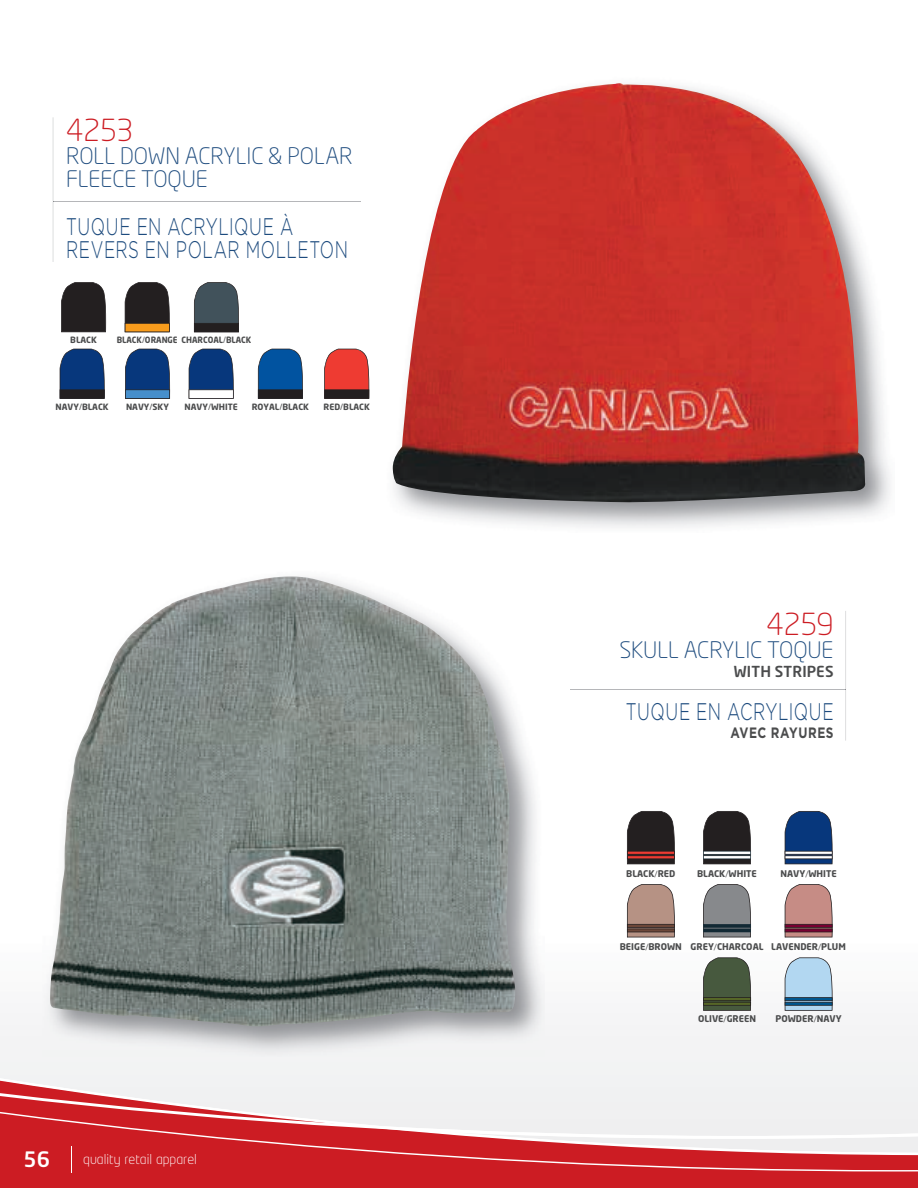
<style>
.page{position:relative;width:918px;height:1188px;background:#fff}
.page>*{position:absolute;margin:0;border:0;box-sizing:border-box;transform-origin:0 0}
.t1{font:300 30px "Neo Tech";letter-spacing:-.025em;color:#cc1c23}
.t2{font:300 24px/22.5px "Gotham";letter-spacing:.025em;color:#1d4b7e;scale:.7 1}
.t3{font:300 22.5px/22.5px "Neo Sans";letter-spacing:-.005em;color:#1d4b7e}
.t4{font:500 21px "Neo Tech";color:#fff}
.t5{font:500 15px "Neo Sans";letter-spacing:.015em;color:#4b4c4d}
.t6{font:700 15px "Gotham";letter-spacing:.045em;color:#4b4c4d;scale:.8 1}
.t7{font:300 13.5px "Neo Tech";color:#fff}
.t8{font:700 9.15px "Neo Sans";color:#4b4c4d}
.t9{font:700 8.55px "Neo Sans";color:#4b4c4d}
.t10{font:700 8.55px "Neo Sans";color:#4b4c4d;scale:.95 1}
.s1{font-weight:400}
.s2{font-family:"Myriad";font-weight:400}
.s3{font-family:"Myriad Pro";font-weight:400}
</style>
<div class="page">
<img style="left:0;top:931px;width:917px;height:147px">
<div style="left:0;top:1171px;width:917px;height:16px;background:#cc1c23"></div>
<div style="left:0;top:1078px;width:917px;height:14px;background:#f1f2f3"></div>
<svg style="left:0;top:1092px;width:917px;height:19px"></svg>
<svg style="left:0;top:1111px;width:917px;height:60px;fill:#cc1c23"></svg>
<svg style="left:72px;top:1145px;width:1px;height:27px"></svg>
<svg style="left:61px;top:282px;width:45px;height:50px;background:#322e2f"></svg>
<svg style="left:125px;top:282px;width:45px;height:50px;background:#52412e"></svg>
<svg style="left:194px;top:282px;width:45px;height:50px;background:#475259"></svg>
<svg style="left:258px;top:348px;width:45px;height:50px;background:#1c558d"></svg>
<svg style="left:324px;top:348px;width:45px;height:50px;background:#c5443e"></svg>
<svg style="left:125px;top:348px;width:45px;height:50px;background:#25528d"></svg>
<svg style="left:60px;top:348px;width:45px;height:50px;background:#204273"></svg>
<svg style="left:189px;top:348px;width:45px;height:50px"></svg>
<hr style="left:53px;top:201px;width:307px;height:1px;background:#b5b6b9">
<hr style="left:53px;top:117px;width:1px;height:84px;background:#b5b6b9">
<hr style="left:53px;top:201px;width:1px;height:61px;background:#b5b6b9">
<img style="left:392px;top:82px;width:474px;height:421px">
<svg style="left:626px;top:884px;width:49px;height:53px;background:#a7897e"></svg>
<svg style="left:703px;top:884px;width:48px;height:53px;background:#7a7f83"></svg>
<svg style="left:784px;top:884px;width:48px;height:53px;background:#b37d7c"></svg>
<svg style="left:626px;top:811px;width:49px;height:53px;background:#463434"></svg>
<svg style="left:703px;top:811px;width:48px;height:53px;background:#454344"></svg>
<svg style="left:784px;top:811px;width:48px;height:53px;background:#305487"></svg>
<svg style="left:703px;top:957px;width:48px;height:53px;background:#516046"></svg>
<svg style="left:784px;top:957px;width:48px;height:53px;background:#9bbdd6"></svg>
<hr style="left:570px;top:689px;width:275px;height:1px;background:#b5b6b9">
<svg style="left:845px;top:611px;width:1px;height:129px"></svg>
<img style="left:43px;top:717px;width:501px;height:339px">
<img style="left:50px;top:576px;width:465px;height:450px">
<h1 class="t1" style="left:66px;top:118px;width:69px">4253</h1>
<h3 class="t3" style="left:66px;top:146px;width:288px">ROLL DOWN ACRYLIC &amp; POLAR<br>FLEECE TOQUE</h3>
<h2 class="t2" style="left:66px;top:215px;width:404px">TUQUE EN ACRYLIQUE À<br>REVERS EN POLAR MOLLETON</h2>
<p class="t9" style="left:70px;top:336px;width:28px">BLACK</p>
<p class="t10" style="left:117px;top:336px;width:143px">BLACK<span class="s1">/</span>ORANGE CHARCOAL<span class="s1">/</span>BLACK</p>
<p class="t9" style="left:56px;top:403px;width:55px">NAVY<span class="s1">/</span>BLACK</p>
<p class="t9" style="left:126px;top:403px;width:44px">NAVY<span class="s1">/</span>SKY</p>
<p class="t9" style="left:184px;top:403px;width:55px">NAVY<span class="s1">/</span>WHITE</p>
<p class="t9" style="left:252px;top:403px;width:59px">ROYAL<span class="s1">/</span>BLACK</p>
<p class="t9" style="left:323px;top:403px;width:48px">RED<span class="s1">/</span>BLACK</p>
<h3 class="t4" style="left:24px;top:1150px;width:28px">56</h3>
<h3 class="t7" style="left:83px;top:1153px;width:115px">quality retail apparel</h3>
<h1 class="t1" style="left:766px;top:612px;width:69px">4259</h1>
<h3 class="t3" style="left:619px;top:639px;width:216px">SKULL ACRYLIC TOQUE</h3>
<h3 class="t5" style="left:733px;top:665px;width:101px">WITH STRIPES</h3>
<h2 class="t2" style="left:625px;top:700px;width:298px">TUQUE EN ACRYLIQUE</h2>
<h3 class="t6" style="left:730px;top:722px;width:130px">AVEC RAYURES</h3>
<p class="t8" style="left:626px;top:869px;width:51px">BLACK<span class="s2">/</span>RED</p>
<p class="t8" style="left:697px;top:869px;width:61px">BLACK<span class="s2">/</span>WHITE</p>
<p class="t8" style="left:780px;top:869px;width:58px">NAVY<span class="s2">/</span>WHITE</p>
<p class="t8" style="left:619px;top:942px;width:227px">BEIGE<span class="s2">/</span>BROWN GREY<span class="s3">/</span>CHARCOAL LAVENDER<span class="s3">/</span>PLUM</p>
<p class="t8" style="left:697px;top:1014px;width:60px">OLIVE<span class="s3">/</span>GREEN</p>
<p class="t8" style="left:775px;top:1014px;width:68px">POWDER<span class="s3">/</span>NAVY</p>
</div>
